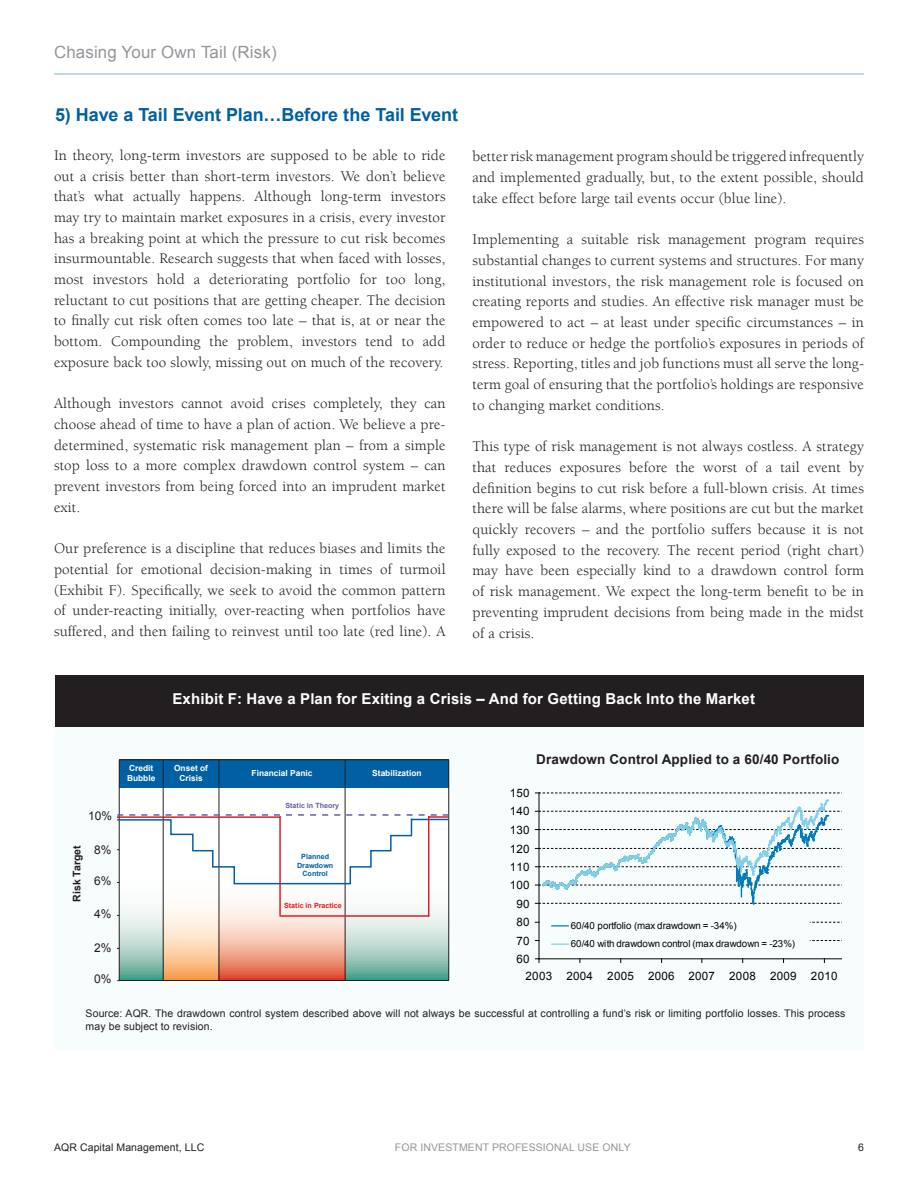
<style>
.page{position:relative;width:918px;height:1188px;background:#fff}
.page>*{position:absolute;margin:0;border:0;box-sizing:border-box;transform-origin:0 0}
.t1{font:700 18px "Arial";color:#0160a2}
.t2{font:16.8px "Arial";letter-spacing:.01em;color:#95969b}
.t3{font:15px/20.7px "Berkeley";letter-spacing:.01em;color:#231f20;text-align:justify}
.t4{font:700 15px "Arial";letter-spacing:.01em;color:#fff}
.t5{font:700 13.5px "Arial";letter-spacing:.01em;color:#231f20}
.t6{font:12px "Arial";color:#231f20}
.t7{font:11.55px "Arial";letter-spacing:.025em;color:#040503}
.t8{font:10.5px/12.6px "Arial";letter-spacing:.01em;color:#231f20}
.t9{font:10.5px "Arial";letter-spacing:.01em;color:#95969b}
.t10{font:700 10.5px "Arial";color:#231f20}
.t11{font:9.75px/18.3px "Arial";letter-spacing:.005em;color:#040503}
.t12{font:700 8.4px/10.1px "Arial";color:#fff}
.t13{font:700 7.2px/8.6px "Arial";color:#0160a2;text-align:center}
.t14{font:700 7.2px "Arial";color:#dc1f26}
.t15{font:700 7.2px "Arial";color:#6a5ca7}
</style>
<div class="page">
<hr style="left:54px;top:74px;width:810px;height:1px;background:#015fa3">
<div style="left:54px;top:723px;width:810px;height:327px;background:#f7fcfd"></div>
<svg style="left:346px;top:885px;width:102px;height:95px"></svg>
<svg style="left:164px;top:788px;width:55px;height:192px"></svg>
<svg style="left:220px;top:788px;width:125px;height:192px"></svg>
<svg style="left:120px;top:788px;width:43px;height:192px"></svg>
<div style="left:119px;top:760px;width:330px;height:28px;background:#015fa3"></div>
<hr style="left:219px;top:760px;width:126px;height:1px;background:#231f20">
<hr style="left:219px;top:980px;width:126px;height:1px;background:#231f20">
<hr style="left:163px;top:760px;width:56px;height:1px;background:#231f20">
<hr style="left:163px;top:980px;width:56px;height:1px;background:#231f20">
<hr style="left:219px;top:760px;width:1px;height:220px;background:#231f20">
<hr style="left:345px;top:760px;width:104px;height:1px;background:#231f20">
<hr style="left:345px;top:980px;width:104px;height:1px;background:#231f20">
<hr style="left:345px;top:760px;width:1px;height:220px;background:#231f20">
<hr style="left:448px;top:760px;width:1px;height:220px;background:#231f20">
<hr style="left:119px;top:760px;width:44px;height:1px;background:#231f20">
<hr style="left:119px;top:980px;width:44px;height:1px;background:#231f20">
<hr style="left:119px;top:760px;width:1px;height:220px;background:#231f20">
<hr style="left:163px;top:760px;width:1px;height:220px;background:#231f20">
<hr style="left:539px;top:793px;width:1px;height:166px;background:#040503">
<hr style="left:539px;top:959px;width:303px;height:1px;background:#040503">
<svg style="left:535px;top:793px;width:307px;height:113px"></svg>
<svg style="left:535px;top:922px;width:307px;height:4px"></svg>
<svg style="left:535px;top:940px;width:307px;height:5px"></svg>
<div style="left:56px;top:675px;width:808px;height:52px;background:#231f20"></div>
<hr style="left:279px;top:915px;width:150px;height:2px;background:#dc1f26">
<hr style="left:279px;top:816px;width:2px;height:100px;background:#dc1f26">
<svg style="left:117px;top:814px;width:332px;height:71px"></svg>
<hr style="left:411px;top:819px;width:38px;height:1px;background:#0160a2">
<hr style="left:428px;top:816px;width:21px;height:2px;background:#dc1f26">
<hr style="left:428px;top:816px;width:1px;height:101px;background:#dc1f26">
<p class="t2" style="left:54px;top:41px;width:224px">Chasing Your Own Tail (Risk)</p>
<p class="t1" style="left:55px;top:103px;width:405px">5) Have a Tail Event Plan…Before the Tail Event</p>
<p class="t3" style="left:54px;top:145px;width:393px">In theory, long-term investors are supposed to be able to ride out a crisis better than short-term investors. We don’t believe that’s what actually happens. Although long-term investors may try to maintain market exposures in a crisis, every investor has a breaking point at which the pressure to cut risk becomes insurmountable. Research suggests that when faced with losses, most investors hold a deteriorating portfolio for too long, reluctant to cut positions that are getting cheaper. The decision to finally cut risk often comes too late – that is, at or near the bottom. Compounding the problem, investors tend to add exposure back too slowly, missing out on much of the recovery.</p>
<p class="t3" style="left:54px;top:393px;width:393px">Although investors cannot avoid crises completely, they can choose ahead of time to have a plan of action. We believe a pre&shy;determined, systematic risk management plan – from a simple stop loss to a more complex drawdown control system – can prevent investors from being forced into an imprudent market exit.</p>
<p class="t3" style="left:54px;top:538px;width:393px">Our preference is a discipline that reduces biases and limits the potential for emotional decision-making in times of turmoil (Exhibit F). Specifically, we seek to avoid the common pattern of under-reacting initially, over-reacting when portfolios have suffered, and then failing to reinvest until too late (red line). A</p>
<p class="t3" style="left:472px;top:146px;width:393px">better risk management program should be triggered infrequently and implemented gradually, but, to the extent possible, should take effect before large tail events occur (blue line).</p>
<p class="t3" style="left:472px;top:229px;width:393px">Implementing a suitable risk management program requires substantial changes to current systems and structures. For many institutional investors, the risk management role is focused on creating reports and studies. An effective risk manager must be empowered to act – at least under specific circumstances – in order to reduce or hedge the portfolio’s exposures in periods of stress. Reporting, titles and job functions must all serve the long&shy;term goal of ensuring that the portfolio’s holdings are responsive to changing market conditions.</p>
<p class="t3" style="left:472px;top:436px;width:393px">This type of risk management is not always costless. A strategy that reduces exposures before the worst of a tail event by definition begins to cut risk before a full-blown crisis. At times there will be false alarms, where positions are cut but the market quickly recovers – and the portfolio suffers because it is not fully exposed to the recovery. The recent period (right chart) may have been especially kind to a drawdown control form of risk management. We expect the long-term benefit to be in preventing imprudent decisions from being made in the midst of a crisis.</p>
<p class="t4" style="left:172px;top:689px;width:584px">Exhibit F: Have a Plan for Exiting a Crisis – And for Getting Back Into the Market</p>
<p class="t12" style="left:127px;top:764px;width:30px">Credit<br>Bubble</p>
<p class="t12" style="left:174px;top:764px;width:35px;text-align:center">Onset of<br>Crisis</p>
<p class="t12" style="left:252px;top:768px;width:62px">Financial Panic</p>
<p class="t12" style="left:372px;top:768px;width:51px">Stabilization</p>
<p class="t5" style="left:536px;top:750px;width:305px">Drawdown Control Applied to a 60/40 Portfolio</p>
<p class="t7" style="left:510px;top:786px;width:21px">150</p>
<p class="t15" style="left:285px;top:800px;width:55px">Static in Theory</p>
<p class="t7" style="left:510px;top:804px;width:21px">140</p>
<p class="t6" style="left:88px;top:808px;width:26px">10%</p>
<p class="t6" style="left:94px;top:842px;width:19px">8%</p>
<p class="t6" style="left:94px;top:872px;width:19px">6%</p>
<p class="t6" style="left:94px;top:906px;width:19px">4%</p>
<p class="t6" style="left:94px;top:940px;width:19px">2%</p>
<p class="t6" style="left:94px;top:971px;width:19px">0%</p>
<p class="t8" style="left:86px;top:1008px;width:761px">Source: AQR. The drawdown control system described above will not always be successful at controlling a fund’s risk or limiting portfolio losses. This process may be subject to revision.</p>
<p class="t7" style="left:510px;top:822px;width:21px">130</p>
<p class="t7" style="left:510px;top:841px;width:21px">120</p>
<p class="t10" style="left:70px;top:902px;width:58px;rotate:-90deg">Risk Target</p>
<p class="t13" style="left:297px;top:852px;width:38px">Planned<br>Drawdown<br>Control</p>
<p class="t7" style="left:510px;top:859px;width:21px">110</p>
<p class="t7" style="left:510px;top:878px;width:21px">100</p>
<p class="t7" style="left:516px;top:896px;width:15px">90</p>
<p class="t14" style="left:284px;top:901px;width:59px">Static in Practice</p>
<p class="t7" style="left:516px;top:915px;width:15px">80</p>
<p class="t11" style="left:571px;top:916px;width:226px">60/40 portfolio (max drawdown = -34%)<br>60/40 with drawdown control (max drawdown = -23%)</p>
<p class="t7" style="left:516px;top:933px;width:15px">70</p>
<p class="t7" style="left:516px;top:951px;width:15px">60</p>
<p class="t7" style="left:526px;top:969px;width:313px">2003 2004 2005 2006 2007 2008 2009 2010</p>
<p class="t8" style="left:54px;top:1141px;width:152px">AQR Capital Management, LLC</p>
<p class="t9" style="left:395px;top:1141px;width:237px">FOR INVESTMENT PROFESSIONAL USE ONLY</p>
<p class="t8" style="left:858px;top:1141px;width:7px">6</p>
</div>
